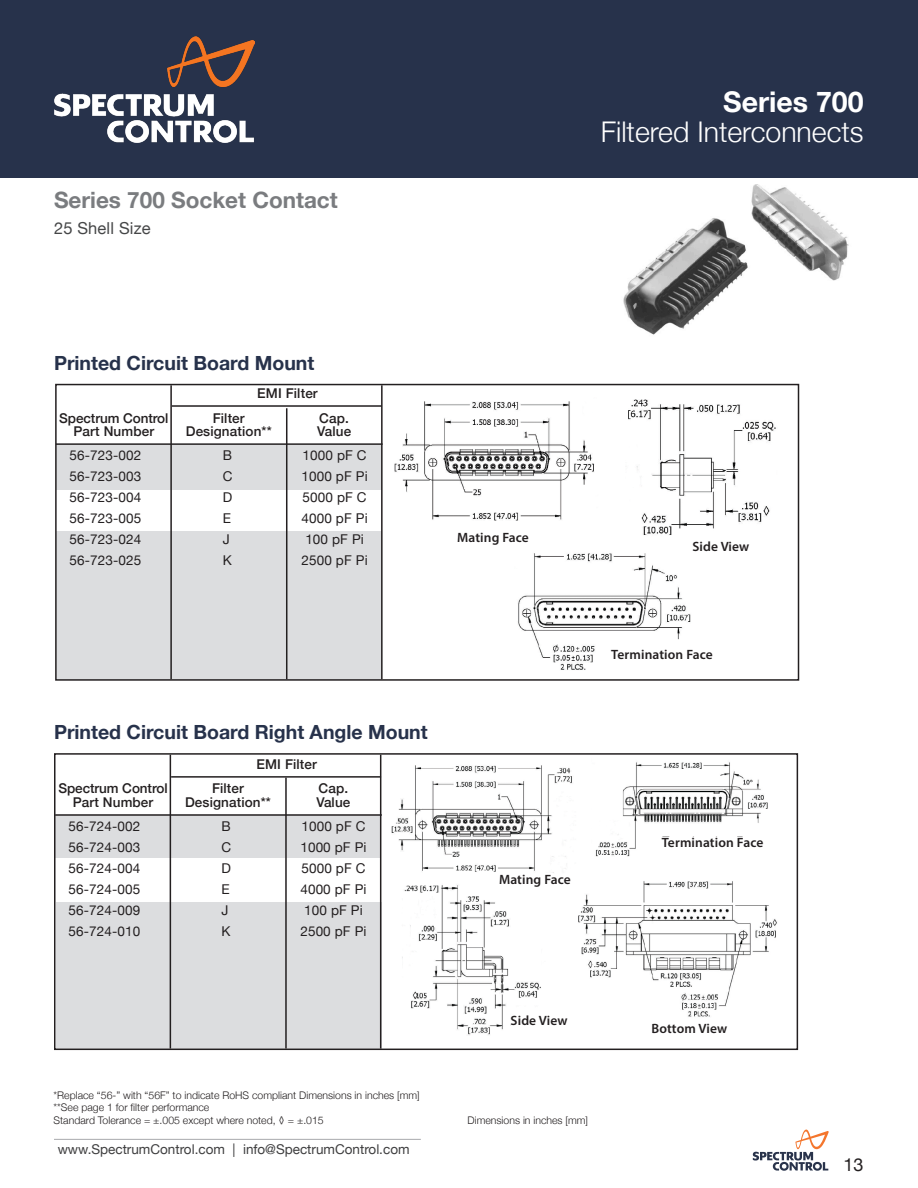
<style>
.page{position:relative;width:918px;height:1188px;background:#fff}
.page>*{position:absolute;margin:0;border:0;box-sizing:border-box;transform-origin:0 0}
.t1{font:300 28.5px "Helvetica Neue";color:#fff}
.t2{font:700 28.5px "Helvetica Neue";color:#fff}
.t3{font:700 22.5px "Helvetica Neue";color:#7a7c7f}
.t4{font:700 19.5px "Helvetica Neue";color:#27324b}
.t5{font:18px "Helvetica Neue";color:#231f20}
.t6{font:16.5px "Helvetica Neue";letter-spacing:.01em;color:#454647}
.t7{font:13.5px/21px "Helvetica Neue";letter-spacing:.01em;color:#231f20}
.t8{font:500 13.5px/13.5px "Helvetica Neue";letter-spacing:.01em;color:#231f20;text-align:center}
.t9{font:600 13.5px "Myriad Pro";letter-spacing:.01em;color:#231f20}
.t10{font:13.5px "Helvetica Neue";color:#3e3e3f}
.t11{font:300 10.5px/12.6px "Helvetica Neue";color:#231f20}
</style>
<div class="page">
<img style="left:391px;top:762px;width:386px;height:273px">
<img style="left:394px;top:399px;width:382px;height:271px">
<div style="left:0;top:0;width:918px;height:177px;background:#27324b"></div>
<img style="left:54px;top:36px;width:201px;height:107px">
<hr style="left:54px;top:1139px;width:367px;height:1px;background:#a8a9ad">
<div style="left:659px;top:837px;width:107px;height:13px;background:#fff"></div>
<div style="left:493px;top:874px;width:84px;height:17px;background:#fff"></div>
<div style="left:511px;top:1015px;width:57px;height:18px;background:#fff"></div>
<div style="left:645px;top:1023px;width:89px;height:17px;background:#fff"></div>
<img style="left:623px;top:185px;width:226px;height:150px">
<div style="left:56px;top:902px;width:326px;height:147px;background:#dcdddf"></div>
<div style="left:56px;top:445px;width:326px;height:44px;background:#dcdddf"></div>
<div style="left:56px;top:531px;width:326px;height:148px;background:#dcdddf"></div>
<div style="left:55px;top:384px;width:744px;height:297px;border:2px solid #231f20"></div>
<hr style="left:381px;top:385px;width:2px;height:294px;background:#231f20">
<div style="left:55px;top:816px;width:326px;height:42px;background:#dcdddf"></div>
<hr style="left:380px;top:755px;width:1px;height:294px;background:#231f20">
<div style="left:679px;top:541px;width:84px;height:16px;background:#fff"></div>
<div style="left:451px;top:532px;width:84px;height:18px;background:#fff"></div>
<div style="left:605px;top:649px;width:108px;height:16px;background:#fff"></div>
<div style="left:54px;top:753px;width:744px;height:297px;border:2px solid #231f20"></div>
<hr style="left:170px;top:385px;width:2px;height:294px;background:#231f20">
<hr style="left:286px;top:408px;width:1px;height:271px;background:#231f20">
<hr style="left:56px;top:443px;width:327px;height:2px;background:#231f20">
<hr style="left:172px;top:405px;width:210px;height:2px;background:#231f20">
<hr style="left:170px;top:755px;width:1px;height:294px;background:#231f20">
<hr style="left:285px;top:778px;width:2px;height:271px;background:#231f20">
<hr style="left:55px;top:814px;width:327px;height:2px;background:#231f20">
<hr style="left:171px;top:776px;width:210px;height:2px;background:#231f20">
<svg style="left:753px;top:1130px;width:76px;height:41px"></svg>
<h2 class="t3" style="left:54px;top:182px;width:285px">Series 700 Socket Contact</h2>
<p class="t6" style="left:54px;top:216px;width:98px">25 Shell Size</p>
<h1 class="t2" style="left:723px;top:80px;width:142px">Series 700</h1>
<h1 class="t1" style="left:601px;top:109px;width:264px">Filtered Interconnects</h1>
<h3 class="t4" style="left:54px;top:348px;width:262px">Printed Circuit Board Mount</h3>
<p class="t8" style="left:257px;top:386px;width:62px">EMI Filter</p>
<p class="t8" style="left:59px;top:410px;width:111px">Spectrum Control<br>Part Number</p>
<p class="t8" style="left:186px;top:410px;width:87px">Filter<br>Designation**</p>
<p class="t8" style="left:317px;top:410px;width:36px;text-align:left">Cap.<br>Value</p>
<p class="t7" style="left:70px;top:446px;width:73px;text-align:justify">56-723-002<br>56-723-003<br>56-723-004<br>56-723-005<br>56-723-024<br>56-723-025</p>
<p class="t7" style="left:223px;top:446px;width:11px">B<br>C<br>D<br>E<br>J<br>K</p>
<p class="t7" style="left:302px;top:446px;width:68px">1000 pF C<br>1000 pF Pi<br>5000 pF C<br>4000 pF Pi<br>100 pF Pi<br>2500 pF Pi</p>
<p class="t9" style="left:457px;top:529px;width:73px">Mating Face</p>
<p class="t9" style="left:692px;top:538px;width:58px">Side View</p>
<h3 class="t4" style="left:54px;top:717px;width:375px">Printed Circuit Board Right Angle Mount</h3>
<p class="t8" style="left:256px;top:757px;width:62px">EMI Filter</p>
<p class="t8" style="left:58px;top:781px;width:111px">Spectrum Control<br>Part Number</p>
<p class="t8" style="left:185px;top:781px;width:87px">Filter<br>Designation**</p>
<p class="t8" style="left:316px;top:781px;width:36px;text-align:left">Cap.<br>Value</p>
<p class="t7" style="left:69px;top:817px;width:73px;text-align:justify">56-724-002<br>56-724-003<br>56-724-004<br>56-724-005<br>56-724-009<br>56-724-010</p>
<p class="t7" style="left:222px;top:817px;width:11px">B<br>C<br>D<br>E<br>J<br>K</p>
<p class="t7" style="left:300px;top:817px;width:68px">1000 pF C<br>1000 pF Pi<br>5000 pF C<br>4000 pF Pi<br>100 pF Pi<br>2500 pF Pi</p>
<p class="t11" style="left:54px;top:1088px;width:368px">*Replace “56-” with “56F” to indicate RoHS compliant Dimensions in inches [mm] **See page 1 for filter performance<br>Standard Tolerance = ±.005 except where noted, ◊ = ±.015</p>
<p class="t10" style="left:58px;top:1140px;width:353px">www.SpectrumControl.com | info@SpectrumControl.com</p>
<p class="t9" style="left:611px;top:646px;width:103px">Termination Face</p>
<p class="t9" style="left:499px;top:871px;width:73px">Mating Face</p>
<p class="t9" style="left:511px;top:1012px;width:58px">Side View</p>
<p class="t11" style="left:468px;top:1113px;width:122px">Dimensions in inches [mm]</p>
<p class="t9" style="left:662px;top:834px;width:103px">Termination Face</p>
<p class="t9" style="left:651px;top:1020px;width:77px">Bottom View</p>
<h3 class="t5" style="left:844px;top:1151px;width:22px">13</h3>
</div>
